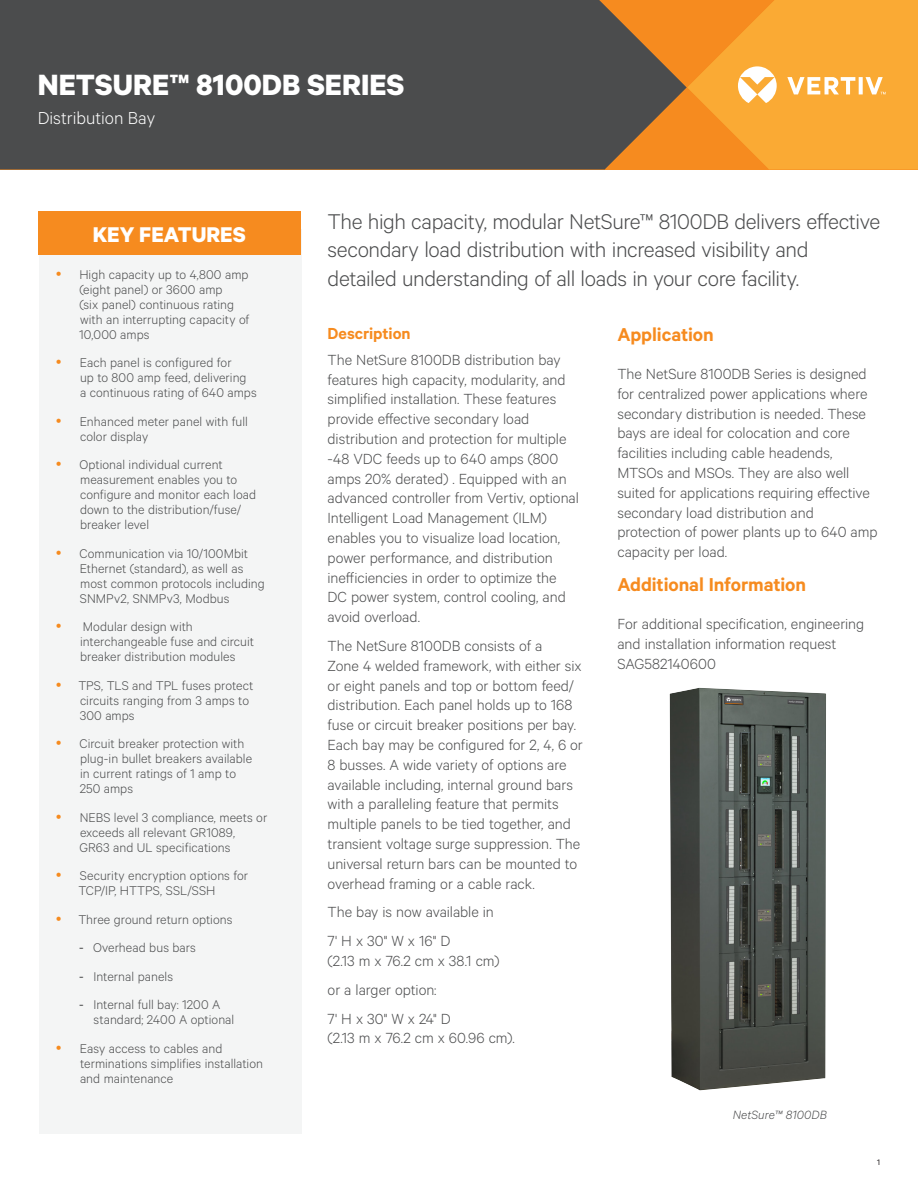
<style>
.page{position:relative;width:918px;height:1188px;background:#fff}
.page>*{position:absolute;margin:0;border:0;box-sizing:border-box;transform-origin:0 0}
.Vertiv_Header_Title{font:700 33px "Calibre";color:#fff}
.Vertiv_Lead-in{font:300 24px/28.8px "Calibre";letter-spacing:-.015em;color:#4b4c4d}
.Orange_Box_Heading{font:700 24px "Calibre";color:#fff}
.Vertiv_Orange_Main_H{font:600 21px "Calibre";letter-spacing:-.005em;color:#f68b1f}
.Vertiv_Header_Subtit{font:300 19.5px "Calibre";color:#fff}
.Vertiv_Orange_Main_H-2{font:600 18px "Calibre";letter-spacing:-.005em;color:#f68b1f}
.Vertiv_Body_Text{font:300 16.5px/19.8px "Calibre";color:#4b4c4d}
.t1{font:300 14.25px/15px "Calibre";letter-spacing:.005em;color:#4b4c4d}
.Vertiv_Caption{font:italic 300 13.5px "Calibre";letter-spacing:.005em;color:#4b4c4d}
.t2{font:9px "Calibre";color:#231f20}
.s1{font-weight:400}
</style>
<div class="page">
<div style="left:0;top:0;width:545px;height:170px;background:#4b4c4d"></div>
<svg style="left:545px;top:0;width:373px;height:170px;background:#ca8b3a"></svg>
<div style="left:39px;top:230px;width:263px;height:904px;background:#f4f5f5"></div>
<div style="left:38px;top:211px;width:263px;height:43px;background:#f68b1f"></div>
<img style="left:670px;top:688px;width:156px;height:402px">
<p class="Vertiv_Header_Title" style="left:38px;top:64px;width:368px">NETSURE™ 8100DB SERIES</p>
<p class="Vertiv_Header_Subtit" style="left:38px;top:106px;width:119px">Distribution Bay</p>
<p class="Orange_Box_Heading" style="left:93px;top:219px;width:155px">KEY FEATURES</p>
<p class="t1" style="left:79px;top:266px;width:172px">High capacity up to 4,800 amp (eight panel) or 3600 amp<br>(six panel) continuous rating with an interrupting capacity of<br>10,000 amps</p>
<p class="t1" style="left:80px;top:355px;width:178px">Each panel is configured for<br>up to 800 amp feed, delivering<br>a continuous rating of 640 amps</p>
<p class="t1" style="left:80px;top:413px;width:170px">Enhanced meter panel with full color display</p>
<p class="t1" style="left:80px;top:457px;width:178px">Optional individual current measurement enables you to configure and monitor each load down to the distribution/fuse/ breaker level</p>
<p class="t1" style="left:80px;top:545px;width:187px">Communication via 10/100Mbit<br>Ethernet (standard), as well as most common protocols including<br>SNMPv2, SNMPv3, Modbus</p>
<p class="t1" style="left:80px;top:619px;width:176px">Modular design with interchangeable fuse and circuit breaker distribution modules</p>
<p class="t1" style="left:78px;top:677px;width:177px">TPS, TLS and TPL fuses protect circuits ranging from 3 amps to<br>300 amps</p>
<p class="t1" style="left:80px;top:736px;width:174px">Circuit breaker protection with plug-in bullet breakers available in current ratings of 1 amp to<br>250 amps</p>
<p class="t1" style="left:80px;top:809px;width:189px">NEBS level 3 compliance, meets or exceeds all relevant GR1089,<br>GR63 and UL specifications</p>
<p class="t1" style="left:78px;top:868px;width:171px">Security encryption options for<br>TCP/IP, HTTPS, SSL/SSH</p>
<p class="t1" style="left:78px;top:911px;width:156px">Three ground return options</p>
<p class="t1" style="left:79px;top:940px;width:118px"><span class="s1">-</span> Overhead bus bars</p>
<p class="t1" style="left:79px;top:968px;width:95px"><span class="s1">-</span> Internal panels</p>
<p class="t1" style="left:94px;top:997px;width:142px;text-indent:-14px"><span class="s1">-</span> Internal full bay: 1200 A standard; 2400 A optional</p>
<p class="t1" style="left:80px;top:1040px;width:185px">Easy access to cables and terminations simplifies installation and maintenance</p>
<p class="Vertiv_Lead-in" style="left:328px;top:206px;width:554px">The high capacity, modular NetSure™ 8100DB delivers effective secondary load distribution with increased visibility and detailed understanding of all loads in your core facility.</p>
<p class="Vertiv_Orange_Main_H-2" style="left:328px;top:323px;width:84px">Description</p>
<p class="Vertiv_Orange_Main_H" style="left:617px;top:322px;width:98px">Application</p>
<p class="Vertiv_Body_Text" style="left:617px;top:363px;width:262px">The NetSure 8100DB Series is designed for centralized power applications where secondary distribution is needed. These bays are ideal for colocation and core facilities including cable headends, MTSOs and MSOs. They are also well suited for applications requiring effective secondary load distribution and protection of power plants up to 640 amp capacity per load.</p>
<p class="Vertiv_Orange_Main_H" style="left:617px;top:572px;width:190px">Additional Information</p>
<p class="Vertiv_Body_Text" style="left:617px;top:613px;width:248px">For additional specification, engineering and installation information request<br>SAG582140600</p>
<p class="Vertiv_Body_Text" style="left:328px;top:349px;width:253px">The NetSure 8100DB distribution bay features high capacity, modularity, and simplified installation. These features provide effective secondary load distribution and protection for multiple -48 VDC feeds up to 640 amps (800 amps 20% derated) . Equipped with an advanced controller from Vertiv, optional Intelligent Load Management (ILM) enables you to visualize load location, power performance, and distribution inefficiencies in order to optimize the DC power system, control cooling, and avoid overload.</p>
<p class="Vertiv_Body_Text" style="left:328px;top:635px;width:257px">The NetSure 8100DB consists of a<br>Zone 4 welded framework, with either six or eight panels and top or bottom feed/ distribution. Each panel holds up to 168 fuse or circuit breaker positions per bay.<br>Each bay may be configured for 2, 4, 6 or 8 busses. A wide variety of options are available including, internal ground bars with a paralleling feature that permits multiple panels to be tied together, and transient voltage surge suppression. The universal return bars can be mounted to overhead framing or a cable rack.</p>
<p class="Vertiv_Body_Text" style="left:328px;top:902px;width:168px">The bay is now available in</p>
<p class="Vertiv_Body_Text" style="left:328px;top:931px;width:174px">7' H x 30" W x 16" D<br>(2.13 m x 76.2 cm x 38.1 cm)</p>
<p class="Vertiv_Body_Text" style="left:328px;top:979px;width:111px">or a larger option:</p>
<p class="Vertiv_Body_Text" style="left:328px;top:1008px;width:189px">7' H x 30" W x 24" D<br>(2.13 m x 76.2 cm x 60.96 cm).</p>
<p class="Vertiv_Caption" style="left:733px;top:1107px;width:95px">NetSure™ 8100DB</p>
<p class="t2" style="left:877px;top:1157px;width:4px">1</p>
</div>
